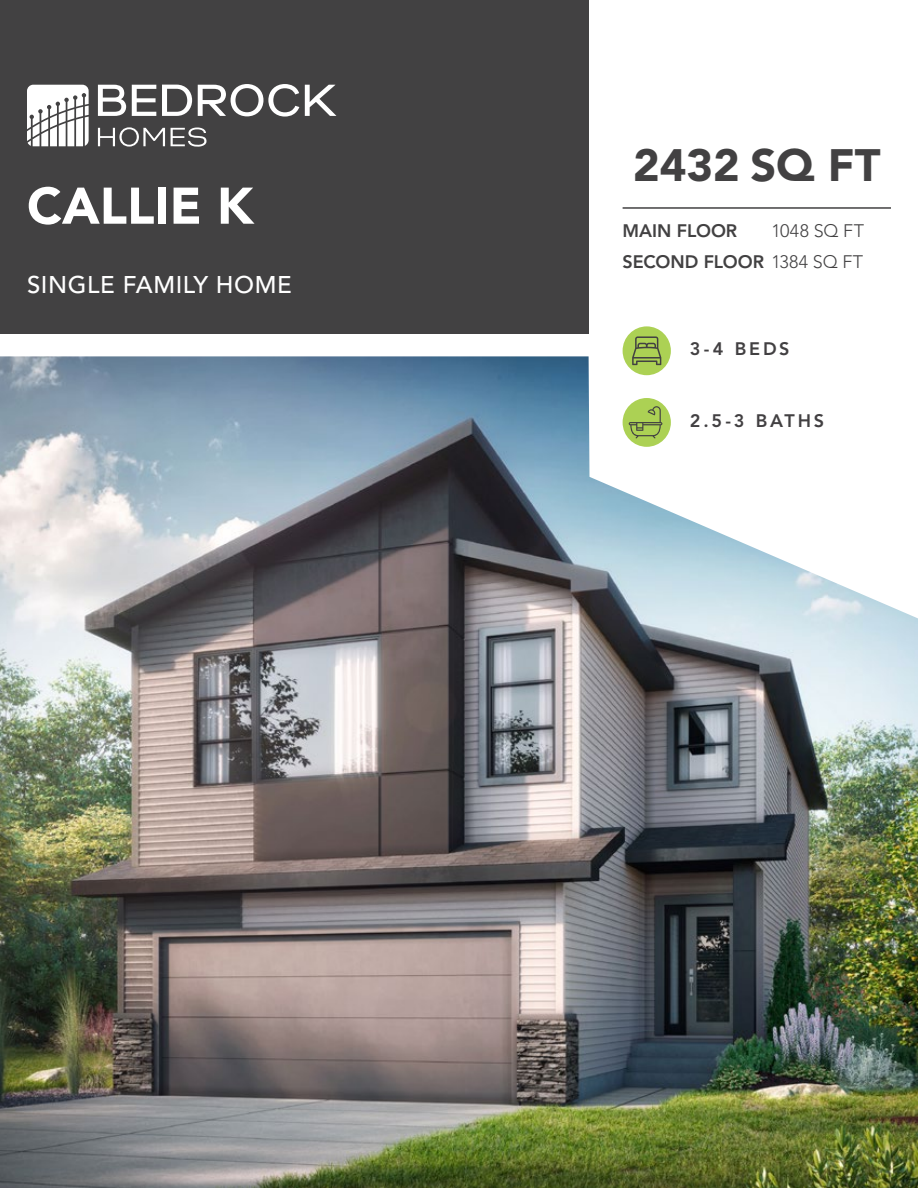
<style>
.page{position:relative;width:918px;height:1188px;background:#fff}
.page>*{position:absolute;margin:0;border:0;box-sizing:border-box;transform-origin:0 0}
.t1{font:900 51px "Avenir LT Std";color:#fff}
.t2{font:900 45px "Avenir LT Std";color:#424142}
.t3{font:500 24px "Avenir LT Std";letter-spacing:.025em;color:#fff}
.t4{font:800 18px/31.7px "Avenir LT Std";color:#424142}
.t5{font:800 18px "Avenir LT Std";letter-spacing:.155em;color:#424042}
.t6{font:300 18px "Avenir LT Std";letter-spacing:.02em;color:#424142}
.s1{font-weight:300}
</style>
<div class="page">
<div style="left:0;top:0;width:589px;height:334px;background:#424142"></div>
<svg style="left:27px;top:85px;width:62px;height:61px"></svg>
<svg style="left:98px;top:85px;width:28px;height:31px"></svg>
<svg style="left:132px;top:85px;width:24px;height:31px"></svg>
<svg style="left:162px;top:85px;width:30px;height:31px"></svg>
<svg style="left:198px;top:84px;width:101px;height:33px"></svg>
<svg style="left:305px;top:85px;width:31px;height:31px"></svg>
<svg style="left:98px;top:127px;width:67px;height:20px"></svg>
<svg style="left:171px;top:127px;width:36px;height:20px"></svg>
<div style="left:623px;top:326px;width:48px;height:49px;background:#acd154;border-radius:50%"></div>
<svg style="left:632px;top:336px;width:29px;height:20px"></svg>
<hr style="left:623px;top:207px;width:268px;height:2px;background:#424142">
<img style="left:0;top:356px;width:918px;height:832px">
<h1 class="t1" style="left:27px;top:175px;width:228px">CALLIE K</h1>
<h3 class="t3" style="left:27px;top:271px;width:266px">SINGLE FAMILY HOME</h3>
<h2 class="t2" style="left:633px;top:138px;width:249px">2432 SQ FT</h2>
<p class="t4" style="left:623px;top:215px;width:242px">MAIN FLOOR<br>SECOND FLOOR <span class="s1">1384 SQ FT</span></p>
<p class="t6" style="left:772px;top:220px;width:94px">1048 SQ FT</p>
<p class="t5" style="left:690px;top:339px;width:101px">3-4 BEDS</p>
<p class="t5" style="left:690px;top:410px;width:136px">2.5-3 BATHS</p>
</div>
